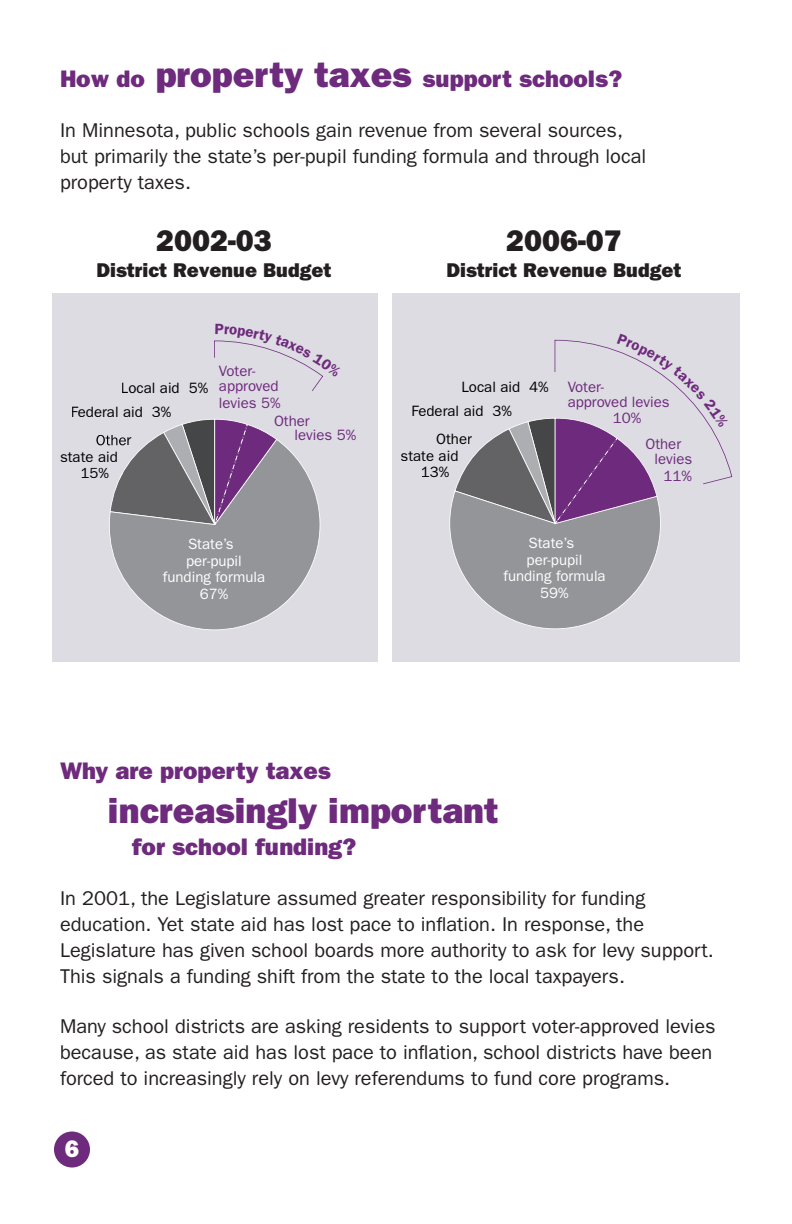
<style>
.page{position:relative;width:792px;height:1224px;background:#fff}
.page>*{position:absolute;margin:0;border:0;box-sizing:border-box;transform-origin:0 0}
.t1{font:800 36px "Franklin Gothic";color:#6e2a7c}
.t2{font:800 30px "Franklin Gothic";color:#231f20}
.t3{font:800 24px "Franklin Gothic";color:#6e2a7c}
.t4{font:800 24px "Franklin Gothic";color:#fff}
.t5{font:20px/26px "Franklin Gothic";color:#231f20}
.t6{font:800 20px "Franklin Gothic";color:#231f20}
.t7{font:15px/23.8px "Franklin Gothic";color:#000}
.t8{font:15px/15px "Franklin Gothic";color:#6e2a7c}
.t9{font:15px/16.4px "Franklin Gothic";color:#fff;text-align:center}
.s1{font-size:36px}
</style>
<div class="page">
<div style="left:54px;top:1132px;width:36px;height:36px;background:#6e2a7c;border-radius:50%"></div>
<div style="left:52px;top:294px;width:325px;height:368px;background:#dddce3"></div>
<svg style="left:109px;top:439px;width:211px;height:191px;fill:#939598"></svg>
<svg style="left:96px;top:419px;width:181px;height:106px"></svg>
<div style="left:392px;top:294px;width:348px;height:368px;background:#dddce3"></div>
<svg style="left:214px;top:340px;width:109px;height:51px"></svg>
<svg style="left:449px;top:339px;width:283px;height:290px"></svg>
<p class="t3" style="left:60px;top:65px;width:564px">How do <span class="s1">property taxes</span> support schools?</p>
<p class="t5" style="left:60px;top:117px;width:588px">In Minnesota, public schools gain revenue from several sources, but primarily the state’s per-pupil funding formula and through local property taxes.</p>
<h2 class="t2" style="left:156px;top:223px;width:117px">2002-03</h2>
<h2 class="t2" style="left:506px;top:223px;width:117px">2006-07</h2>
<p class="t6" style="left:96px;top:258px;width:236px">District Revenue Budget</p>
<p class="t6" style="left:446px;top:258px;width:236px">District Revenue Budget</p>
<p class="t7" style="left:71px;top:376px;width:139px;text-indent:50px">Local aid 5%<br>Federal aid 3%</p>
<p class="t7" style="left:80px;top:448px;width:39px;line-height:16.6px;text-indent:-20px">state aid<br>15%</p>
<p class="t7" style="left:127px;top:428px;width:6px">r</p>
<p class="t8" style="left:219px;top:364px;width:61px">Voter&shy;approved</p>
<p class="t8" style="left:274px;top:393px;width:37px;line-height:18.6px;text-indent:-55px">levies 5%<br>Other</p>
<p class="t8" style="left:294px;top:427px;width:63px">levies 5%</p>
<p class="t7" style="left:436px;top:427px;width:37px">Other</p>
<p class="t7" style="left:401px;top:444px;width:59px">state aid</p>
<p class="t7" style="left:421px;top:460px;width:30px">13%</p>
<p class="t7" style="left:411px;top:375px;width:139px;text-indent:50px">Local aid 4%<br>Federal aid 3%</p>
<p class="t8" style="left:568px;top:379px;width:104px">Voter-<br>approved levies</p>
<p class="t8" style="left:613px;top:411px;width:30px">10%</p>
<p class="t8" style="left:654px;top:437px;width:39px;text-indent:-9px">Other levies</p>
<p class="t8" style="left:663px;top:468px;width:30px">11%</p>
<p class="t9" style="left:163px;top:536px;width:104px">State’s per-pupil funding formula<br>67%</p>
<p class="t9" style="left:504px;top:535px;width:104px">State’s per-pupil funding formula<br>59%</p>
<p class="t3" style="left:60px;top:757px;width:272px">Why are property taxes</p>
<h1 class="t1" style="left:108px;top:789px;width:392px">increasingly important</h1>
<p class="t3" style="left:132px;top:833px;width:226px">for school funding?</p>
<p class="t5" style="left:60px;top:885px;width:655px">In 2001, the Legislature assumed greater responsibility for funding education. Yet state aid has lost pace to inflation. In response, the Legislature has given school boards more authority to ask for levy support.<br>This signals a funding shift from the state to the local taxpayers.</p>
<p class="t5" style="left:60px;top:1013px;width:657px">Many school districts are asking residents to support voter-approved levies because, as state aid has lost pace to inflation, school districts have been forced to increasingly rely on levy referendums to fund core programs.</p>
<p class="t4" style="left:65px;top:1135px;width:16px">6</p>
</div>
